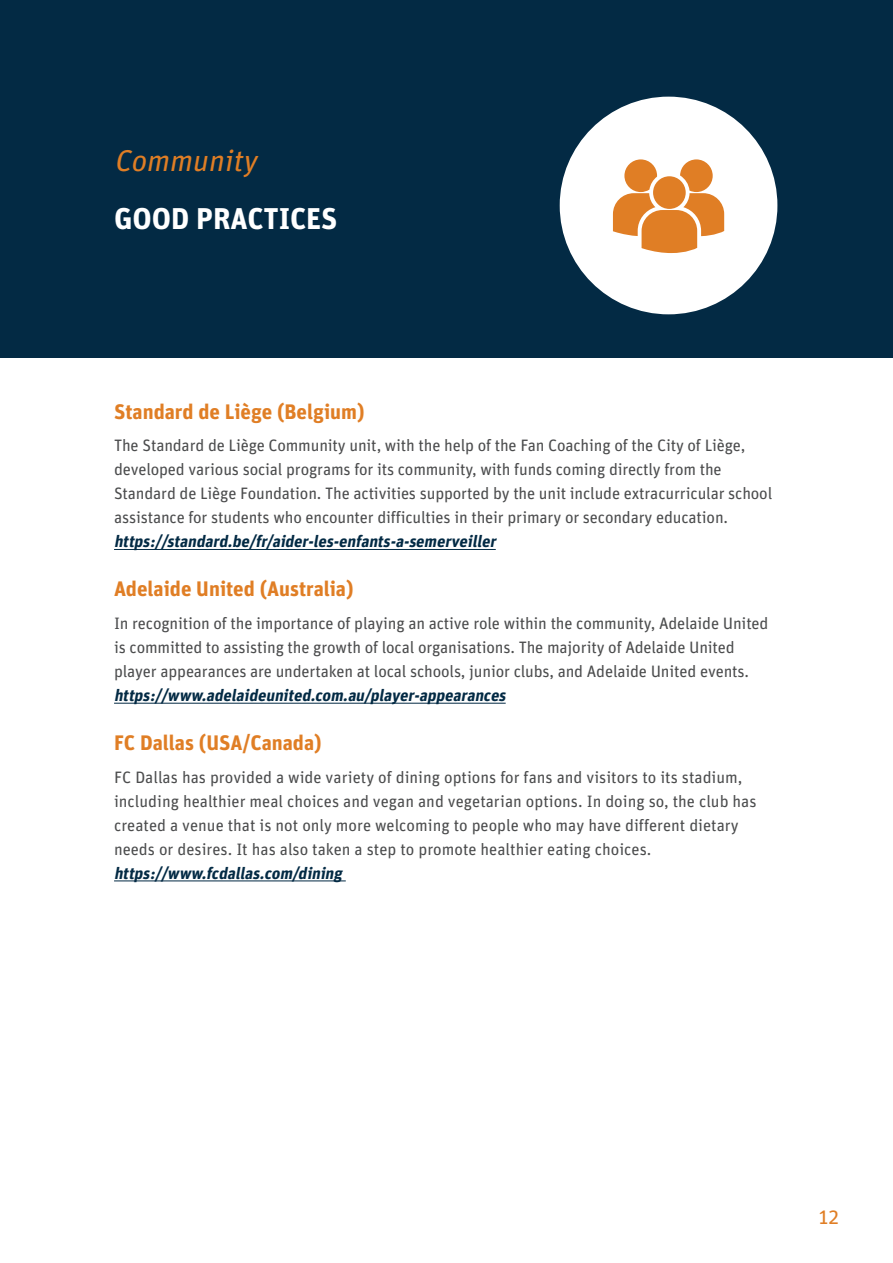
<style>
.page{position:relative;width:893px;height:1263px;background:#fff}
.page>*{position:absolute;margin:0;border:0;box-sizing:border-box;transform-origin:0 0}
.t1{font:700 30px "Unit";color:#fff}
.t2{font:italic 30px "Unit";color:#e07e25}
.t3{font:700 21px "Unit";color:#e07e25}
.t4{font:21px "Unit";color:#e07e25}
.t5{font:16.5px/24px "Unit";letter-spacing:-.01em;color:#4b4c4d}
.t6{font:italic 700 16.5px "Unit";color:#032a44}
</style>
<div class="page">
<div style="left:0;top:0;width:893px;height:357px;background:#032a44"></div>
<div style="left:560px;top:97px;width:217px;height:217px;background:#fff;border-radius:50%"></div>
<hr style="left:114px;top:549px;width:382px;height:1px;background:#032a44">
<hr style="left:114px;top:703px;width:392px;height:1px;background:#032a44">
<hr style="left:114px;top:881px;width:232px;height:1px;background:#032a44">
<svg style="left:613px;top:159px;width:111px;height:94px"></svg>
<h1 class="t2" style="left:114px;top:143px;width:150px">Community</h1>
<h1 class="t1" style="left:114px;top:200px;width:225px">GOOD PRACTICES</h1>
<p class="t3" style="left:114px;top:398px;width:252px">Standard de Liège (Belgium)</p>
<p class="t5" style="left:114px;top:433px;width:660px">The Standard de Liège Community unit, with the help of the Fan Coaching of the City of Liège, developed various social programs for its community, with funds coming directly from the Standard de Liège Foundation. The activities supported by the unit include extracurricular school assistance for students who encounter difficulties in their primary or secondary education.</p>
<p class="t6" style="left:114px;top:531px;width:387px">https://standard.be/fr/aider-les-enfants-a-semerveiller</p>
<p class="t3" style="left:114px;top:576px;width:241px">Adelaide United (Australia)</p>
<p class="t5" style="left:114px;top:611px;width:656px">In recognition of the importance of playing an active role within the community, Adelaide United is committed to assisting the growth of local organisations. The majority of Adelaide United player appearances are undertaken at local schools, junior clubs, and Adelaide United events.</p>
<p class="t6" style="left:114px;top:685px;width:397px">https://www.adelaideunited.com.au/player-appearances</p>
<p class="t3" style="left:114px;top:730px;width:209px">FC Dallas (USA/Canada)</p>
<p class="t5" style="left:114px;top:765px;width:644px">FC Dallas has provided a wide variety of dining options for fans and visitors to its stadium, including healthier meal choices and vegan and vegetarian options. In doing so, the club has created a venue that is not only more welcoming to people who may have different dietary needs or desires. It has also taken a step to promote healthier eating choices.</p>
<p class="t6" style="left:114px;top:862px;width:233px">https://www.fcdallas.com/dining</p>
<p class="t4" style="left:819px;top:1204px;width:22px">12</p>
</div>
